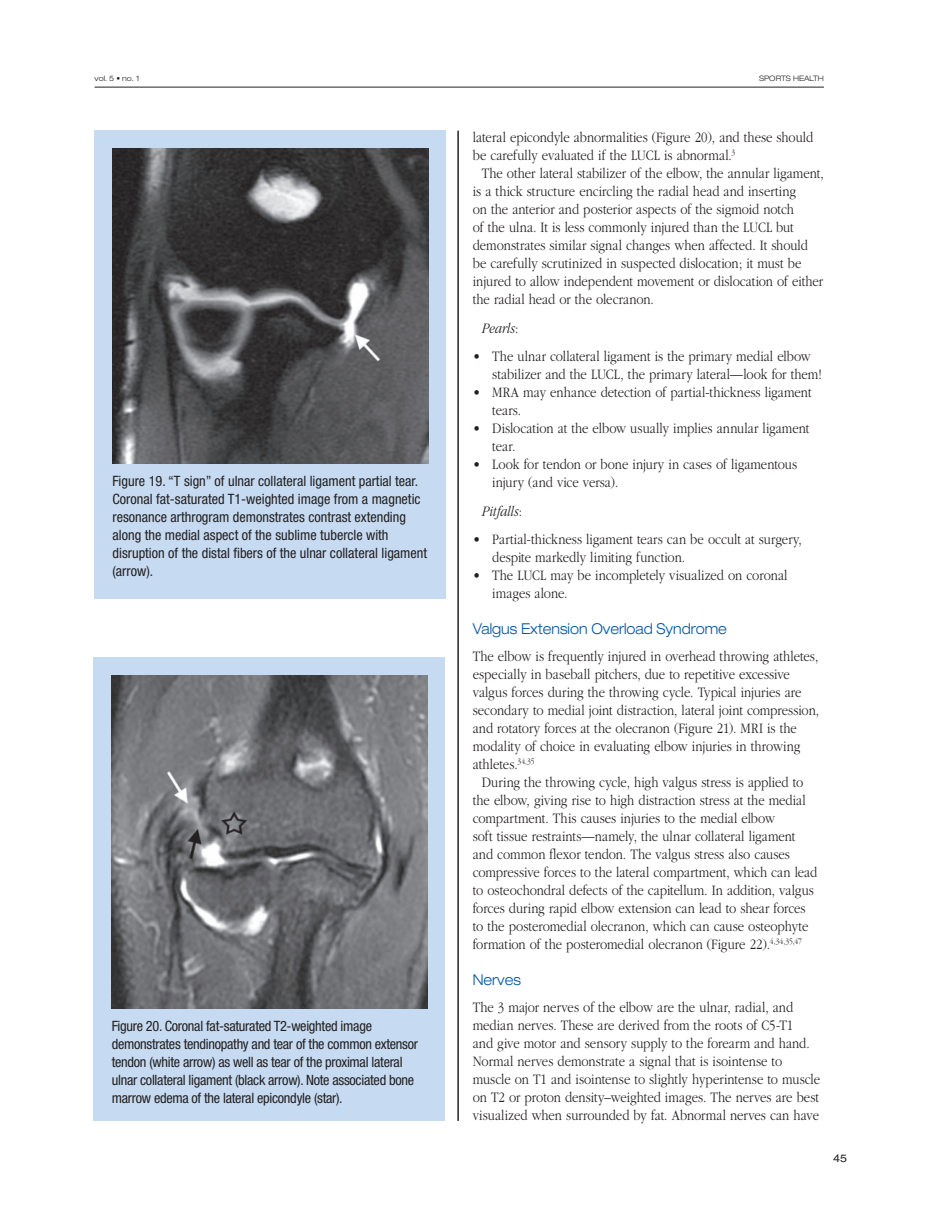
<style>
.page{position:relative;width:932px;height:1229px;background:#fff}
.page>*{position:absolute;margin:0;border:0;box-sizing:border-box;transform-origin:0 0}
.t1{font:300 15px/18px "Garamond";color:#231f20;scale:.85 1}
.t2{font:300 expanded 15px "Helvetica Neue";color:#0156a8;scale:.9 1}
.t3{font:italic 300 15px "Garamond";color:#231f20;scale:.85 1}
.t4{font:condensed 14.25px/18px "Helvetica Neue";color:#231f20}
.t5{font:condensed 14.25px/18px "Helvetica Neue";letter-spacing:-.02em;color:#231f20}
.t6{font:expanded 10.5px "Helvetica Neue";color:#231f20}
.t7{font:300 expanded 7.5px "Helvetica Neue";color:#231f20}
.s1{font-style:normal}
</style>
<div class="page">
<hr style="left:94px;top:87px;width:730px;height:1px;background:#231f20">
<hr style="left:458px;top:131px;width:1px;height:990px;background:#231f20">
<div style="left:94px;top:130px;width:352px;height:469px;background:#c6dbf1"></div>
<img style="left:112px;top:148px;width:316px;height:315px">
<div style="left:94px;top:657px;width:351px;height:463px;background:#c6dbf1"></div>
<img style="left:112px;top:675px;width:316px;height:333px">
<p class="t7" style="left:94px;top:74px;width:46px">vol. 5 • no. 1</p>
<p class="t7" style="left:759px;top:74px;width:66px">SPORTS HEALTH</p>
<p class="t4" style="left:112px;top:472px;width:316px">Figure 19. “T sign” of ulnar collateral ligament partial tear.<br>Coronal fat-saturated T1-weighted image from a magnetic resonance arthrogram demonstrates contrast extending along the medial aspect of the sublime tubercle with disruption of the distal fibers of the ulnar collateral ligament (arrow).</p>
<p class="t5" style="left:112px;top:1016px;width:307px">Figure 20. Coronal fat-saturated T2-weighted image demonstrates tendinopathy and tear of the common extensor tendon (white arrow) as well as tear of the proximal lateral ulnar collateral ligament (black arrow). Note associated bone marrow edema of the lateral epicondyle (star).</p>
<p class="t1" style="left:472px;top:128px;width:402px">lateral epicondyle abnormalities (Figure 20), and these should</p>
<p class="t1" style="left:472px;top:146px;width:310px">be carefully evaluated if the LUCL is abnormal.<sup>3</sup></p>
<p class="t1" style="left:482px;top:164px;width:404px">The other lateral stabilizer of the elbow, the annular ligament,</p>
<p class="t1" style="left:472px;top:182px;width:382px">is a thick structure encircling the radial head and inserting</p>
<p class="t1" style="left:472px;top:200px;width:379px">on the anterior and posterior aspects of the sigmoid notch</p>
<p class="t1" style="left:472px;top:218px;width:379px">of the ulna. It is less commonly injured than the LUCL but</p>
<p class="t1" style="left:472px;top:236px;width:396px">demonstrates similar signal changes when affected. It should</p>
<p class="t1" style="left:472px;top:254px;width:388px">be carefully scrutinized in suspected dislocation; it must be</p>
<p class="t1" style="left:472px;top:272px;width:414px">injured to allow independent movement or dislocation of either</p>
<p class="t1" style="left:472px;top:290px;width:214px">the radial head or the olecranon.</p>
<p class="t3" style="left:482px;top:320px;width:45px">Pearls<span class="s1">:</span></p>
<p class="t1" style="left:492px;top:347px;width:389px;text-indent:-19px">• The ulnar collateral ligament is the primary medial elbow stabilizer and the LUCL, the primary lateral—look for them!</p>
<p class="t1" style="left:492px;top:383px;width:377px;text-indent:-19px">• MRA may enhance detection of partial-thickness ligament tears.</p>
<p class="t1" style="left:492px;top:419px;width:374px;text-indent:-19px">• Dislocation at the elbow usually implies annular ligament tear.</p>
<p class="t1" style="left:492px;top:455px;width:360px;text-indent:-19px">• Look for tendon or bone injury in cases of ligamentous injury (and vice versa).</p>
<p class="t3" style="left:481px;top:503px;width:49px">Pitfalls<span class="s1">:</span></p>
<p class="t1" style="left:492px;top:530px;width:366px;text-indent:-19px">• Partial-thickness ligament tears can be occult at surgery, despite markedly limiting function.</p>
<p class="t1" style="left:492px;top:566px;width:349px;text-indent:-19px">• The LUCL may be incompletely visualized on coronal images alone.</p>
<p class="t2" style="left:472px;top:620px;width:284px">Valgus Extension Overload Syndrome</p>
<p class="t1" style="left:472px;top:647px;width:408px">The elbow is frequently injured in overhead throwing athletes,</p>
<p class="t1" style="left:472px;top:665px;width:374px">especially in baseball pitchers, due to repetitive excessive</p>
<p class="t1" style="left:472px;top:683px;width:388px">valgus forces during the throwing cycle. Typical injuries are</p>
<p class="t1" style="left:472px;top:701px;width:409px">secondary to medial joint distraction, lateral joint compression,</p>
<p class="t1" style="left:472px;top:719px;width:383px">and rotatory forces at the olecranon (Figure 21). MRI is the</p>
<p class="t1" style="left:472px;top:737px;width:387px">modality of choice in evaluating elbow injuries in throwing</p>
<p class="t1" style="left:472px;top:755px;width:74px">athletes.<sup>34,35</sup></p>
<p class="t1" style="left:482px;top:773px;width:380px">During the throwing cycle, high valgus stress is applied to</p>
<p class="t1" style="left:472px;top:791px;width:393px">the elbow, giving rise to high distraction stress at the medial</p>
<p class="t1" style="left:472px;top:809px;width:357px">compartment. This causes injuries to the medial elbow</p>
<p class="t1" style="left:472px;top:827px;width:381px">soft tissue restraints—namely, the ulnar collateral ligament</p>
<p class="t1" style="left:472px;top:845px;width:375px">and common flexor tendon. The valgus stress also causes</p>
<p class="t1" style="left:472px;top:863px;width:407px">compressive forces to the lateral compartment, which can lead</p>
<p class="t1" style="left:472px;top:881px;width:403px">to osteochondral defects of the capitellum. In addition, valgus</p>
<p class="t1" style="left:472px;top:899px;width:393px">forces during rapid elbow extension can lead to shear forces</p>
<p class="t1" style="left:472px;top:917px;width:396px">to the posteromedial olecranon, which can cause osteophyte</p>
<p class="t1" style="left:472px;top:935px;width:388px">formation of the posteromedial olecranon (Figure 22).<sup>4,34,35,47</sup></p>
<p class="t2" style="left:472px;top:971px;width:55px">Nerves</p>
<p class="t1" style="left:472px;top:998px;width:410px">The 3 major nerves of the elbow are the ulnar, radial, and median nerves. These are derived from the roots of C5-T1<br>and give motor and sensory supply to the forearm and hand.<br>Normal nerves demonstrate a signal that is isointense to muscle on T1 and isointense to slightly hyperintense to muscle on T2 or proton density–weighted images. The nerves are best visualized when surrounded by fat. Abnormal nerves can have</p>
<p class="t6" style="left:833px;top:1151px;width:16px">45</p>
</div>
